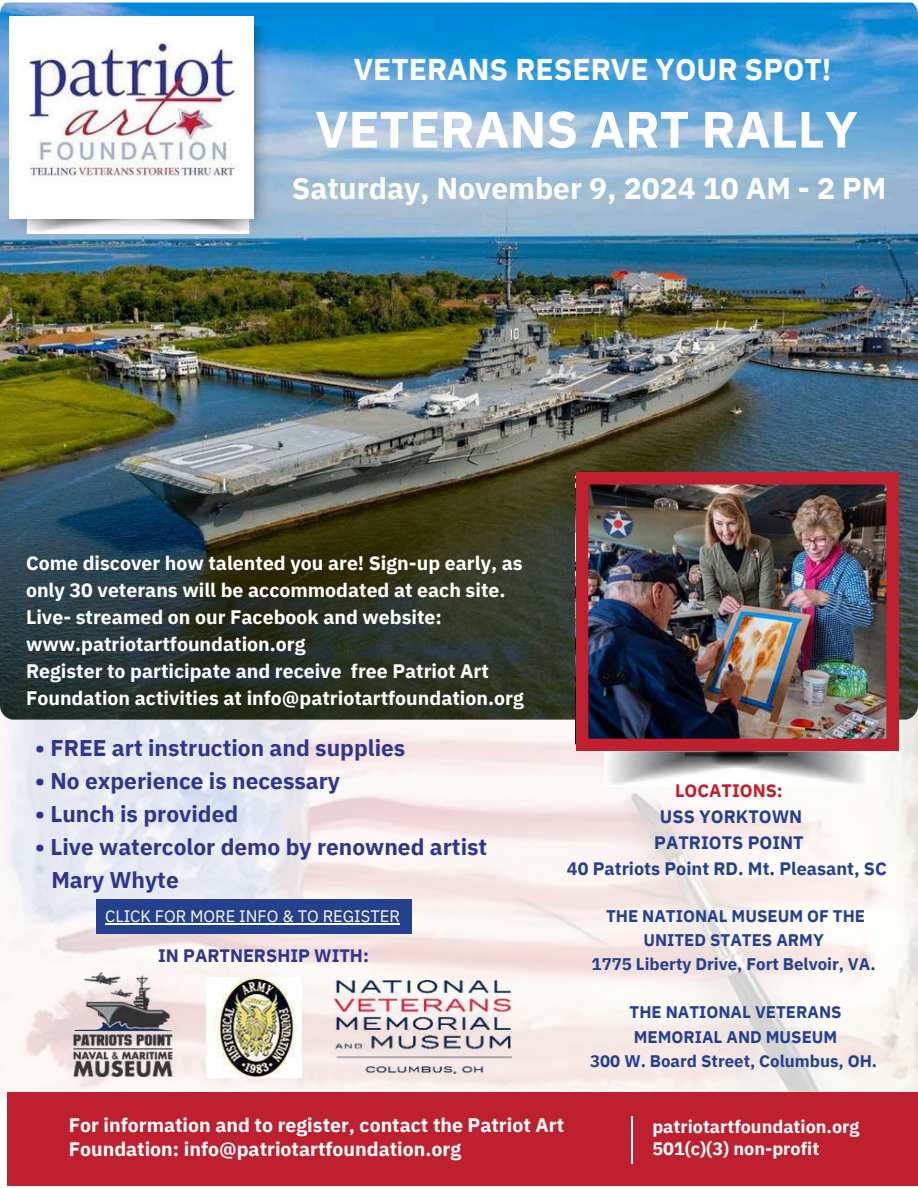
<style>
.page{position:relative;width:918px;height:1188px;background:#fff}
.page>*{position:absolute;margin:0;border:0;box-sizing:border-box;transform-origin:0 0}
.t1{font:700 51px "IBM Plex Sans";color:#fff}
.t2{font:700 30px "IBM Plex Sans";color:#fff}
.t3{font:700 22.65px/33px "IBM Plex Sans";color:#2e368f}
.t4{font:700 19.5px/27px "IBM Plex Sans";color:#fff}
.t5{font:700 18px/25.8px "IBM Plex Sans";color:#25408f;text-align:center}
.t6{font:700 18px/22.5px "IBM Plex Sans";color:#fff}
.t7{font:700 18px "IBM Plex Sans";color:#2e368f}
.t8{font:700 18px "IBM Plex Sans";color:#be202f}
.t9{font:700 16.8px/24.2px "IBM Plex Sans";color:#25408f;text-align:center}
.t10{font:16.5px "IBM Plex Sans";color:#fff}
.s1{color:#fff}
</style>
<div class="page">
<img style="left:0;top:720px;width:918px;height:379px">
<img style="left:604px;top:751px;width:263px;height:36px">
<img style="left:0;top:3px;width:918px;height:717px">
<img style="left:9px;top:27px;width:260px;height:207px">
<div style="left:9px;top:16px;width:245px;height:202px;background:#fff"></div>
<img style="left:23px;top:42px;width:215px;height:135px">
<img style="left:123px;top:591px;width:409px;height:98px">
<div style="left:96px;top:900px;width:316px;height:34px;background:#25408f"></div>
<div style="left:7px;top:1092px;width:911px;height:94px;background:#be202f"></div>
<hr style="left:631px;top:1117px;width:2px;height:47px;background:#fff">
<img style="left:576px;top:472px;width:323px;height:279px">
<hr style="left:105px;top:923px;width:295px;height:1px;background:#fff">
<img style="left:334px;top:981px;width:177px;height:93px">
<img style="left:207px;top:977px;width:94px;height:101px">
<img style="left:73px;top:972px;width:99px;height:105px">
<h2 class="t2" style="left:354px;top:49px;width:479px">VETERANS RESERVE YOUR SPOT!</h2>
<h1 class="t1" style="left:315px;top:95px;width:544px">VETERANS ART RALLY</h1>
<h2 class="t2" style="left:292px;top:169px;width:596px">Saturday, November 9, 2024 10 AM - 2 PM</h2>
<p class="t4" style="left:26px;top:549px;width:499px">Come discover how talented you are! Sign-up early, as only 30 veterans will be accommodated at each site.<br>Live- streamed on our Facebook and website: www.patriotartfoundation.org<br>Register to participate and receive free Patriot Art Foundation activities at info@patriotartfoundation.org</p>
<p class="t3" style="left:35px;top:731px;width:372px">• FREE art instruction and supplies</p>
<p class="t3" style="left:35px;top:764px;width:306px">• No experience is necessary</p>
<p class="t3" style="left:35px;top:797px;width:205px">• Lunch is provided</p>
<p class="t3" style="left:51px;top:830px;width:437px;text-indent:-16px">• Live watercolor demo by renowned artist<br>Mary Whyte</p>
<p class="t10" style="left:105px;top:905px;width:296px">CLICK FOR MORE INFO &amp; TO REGISTER</p>
<p class="t7" style="left:150px;top:943px;width:220px"><span class="s1">I</span>IN PARTNERSHIP WITH:</p>
<p class="t8" style="left:675px;top:779px;width:109px">LOCATIONS:</p>
<p class="t5" style="left:567px;top:803px;width:321px">USS YORKTOWN<br>PATRIOTS POINT<br>40 Patriots Point RD. Mt. Pleasant, SC</p>
<p class="t9" style="left:592px;top:903px;width:286px">THE NATIONAL MUSEUM OF THE<br>UNITED STATES ARMY<br>1775 Liberty Drive, Fort Belvoir, VA.</p>
<p class="t9" style="left:590px;top:1000px;width:289px">THE NATIONAL VETERANS<br>MEMORIAL AND MUSEUM<br>300 W. Board Street, Columbus, OH.</p>
<p class="t4" style="left:69px;top:1113px;width:497px;line-height:23.7px">For information and to register, contact the Patriot Art<br>Foundation: info@patriotartfoundation.org</p>
<p class="t6" style="left:652px;top:1115px;width:209px">patriotartfoundation.org<br>501(c)(3) non-profit</p>
</div>
